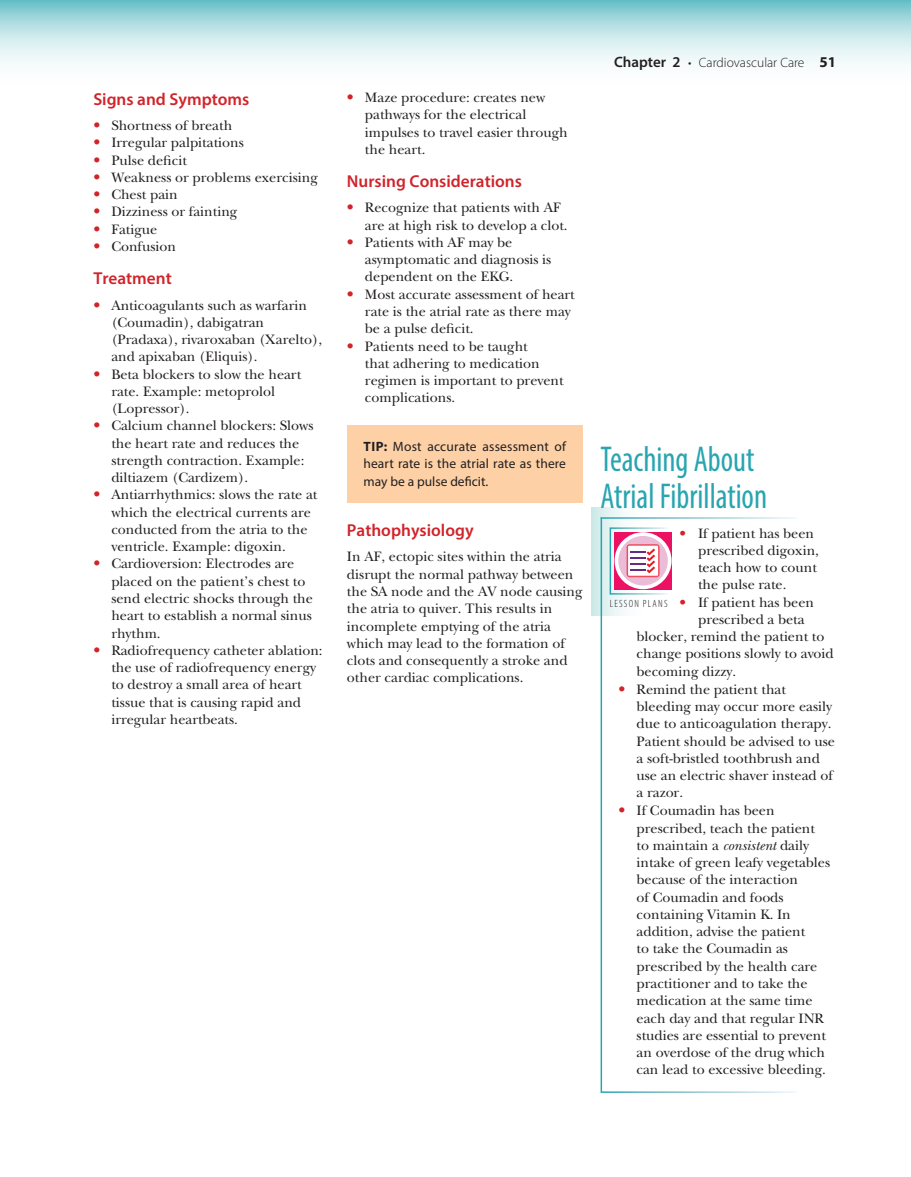
<style>
.page{position:relative;width:911px;height:1177px;background:#fff}
.page>*{position:absolute;margin:0;border:0;box-sizing:border-box;transform-origin:0 0}
.t1{font:condensed 36px/36px "Myriad Pro";color:#28a5b0;scale:.9 1}
.t2{font:600 17.25px "Myriad Pro";color:#d1232a}
.t3{font:14.25px/17.2px "New Baskerville";color:#231f20}
.t4{font:13.5px/17.2px "Myriad Pro";letter-spacing:.005em;color:#231f20;text-align:justify}
.t5{font:300 13.5px "Myriad Pro";color:#231f20}
.t6{font:300 condensed 10.5px "Myriad Pro";letter-spacing:.12em;color:#231f20}
.s1{font-size:15px;color:#d1232a}
.s2{font-weight:700}
.s3{font-weight:600;font-size:15px}
.s4{font-weight:700;font-size:15px}
.s5{color:#d1232a}
.s6{font-style:italic}
</style>
<div class="page">
<svg style="left:0;top:0;width:911px;height:63px"></svg>
<div style="left:347px;top:425px;width:235px;height:77px;background:#fdd0a6"></div>
<svg style="left:591px;top:507px;width:34px;height:108px"></svg>
<svg style="left:600px;top:516px;width:197px;height:577px"></svg>
<svg style="left:0;top:0;width:4px;height:3px"></svg>
<svg style="left:907px;top:0;width:4px;height:3px"></svg>
<p class="t2" style="left:93px;top:88px;width:158px">Signs and Symptoms</p>
<p class="t3" style="left:93px;top:117px;width:140px"><span class="s1">•</span> Shortness of breath</p>
<p class="t3" style="left:93px;top:134px;width:152px"><span class="s1">•</span> Irregular palpitations</p>
<p class="t3" style="left:93px;top:151px;width:95px"><span class="s1">•</span> Pulse deficit</p>
<p class="t3" style="left:93px;top:169px;width:226px"><span class="s1">•</span> Weakness or problems exercising</p>
<p class="t3" style="left:93px;top:186px;width:86px"><span class="s1">•</span> Chest pain</p>
<p class="t3" style="left:93px;top:203px;width:145px"><span class="s1">•</span> Dizziness or fainting</p>
<p class="t3" style="left:93px;top:220px;width:65px"><span class="s1">•</span> Fatigue</p>
<p class="t3" style="left:93px;top:238px;width:84px"><span class="s1">•</span> Confusion</p>
<p class="t2" style="left:93px;top:267px;width:80px">Treatment</p>
<p class="t3" style="left:111px;top:296px;width:212px;text-indent:-18px"><span class="s1">•</span> Anticoagulants such as warfarin (Coumadin), dabigatran (Pradaxa), rivaroxaban (Xarelto), and apixaban (Eliquis).</p>
<p class="t3" style="left:111px;top:365px;width:191px;text-indent:-18px"><span class="s1">•</span> Beta blockers to slow the heart rate. Example: metoprolol (Lopressor).</p>
<p class="t3" style="left:111px;top:417px;width:204px;text-indent:-18px"><span class="s1">•</span> Calcium channel blockers: Slows the heart rate and reduces the strength contraction. Example: diltiazem (Cardizem).</p>
<p class="t3" style="left:111px;top:486px;width:208px;text-indent:-18px"><span class="s1">•</span> Antiarrhythmics: slows the rate at which the electrical currents are conducted from the atria to the ventricle. Example: digoxin.</p>
<p class="t3" style="left:111px;top:555px;width:203px;text-indent:-18px"><span class="s1">•</span> Cardioversion: Electrodes are placed on the patient’s chest to send electric shocks through the heart to establish a normal sinus rhythm.</p>
<p class="t3" style="left:111px;top:641px;width:213px;text-indent:-18px"><span class="s1">•</span> Radiofrequency catheter ablation: the use of radiofrequency energy to destroy a small area of heart tissue that is causing rapid and irregular heartbeats.</p>
<p class="t3" style="left:365px;top:89px;width:204px;text-indent:-18px"><span class="s1">•</span> Maze procedure: creates new pathways for the electrical impulses to travel easier through the heart.</p>
<p class="t2" style="left:347px;top:170px;width:176px">Nursing Considerations</p>
<p class="t3" style="left:365px;top:199px;width:204px;text-indent:-18px"><span class="s1">•</span> Recognize that patients with AF are at high risk to develop a clot.</p>
<p class="t3" style="left:365px;top:234px;width:188px;text-indent:-18px"><span class="s1">•</span> Patients with AF may be asymptomatic and diagnosis is dependent on the EKG.</p>
<p class="t3" style="left:365px;top:285px;width:211px;text-indent:-18px"><span class="s1">•</span> Most accurate assessment of heart rate is the atrial rate as there may be a pulse deficit.</p>
<p class="t3" style="left:365px;top:337px;width:200px;text-indent:-18px"><span class="s1">•</span> Patients need to be taught<br>that adhering to medication regimen is important to prevent complications.</p>
<p class="t4" style="left:363px;top:437px;width:204px"><span class="s2">TIP:</span> Most accurate assessment of heart rate is the atrial rate as there may be a pulse deficit.</p>
<p class="t2" style="left:347px;top:519px;width:128px">Pathophysiology</p>
<p class="t3" style="left:347px;top:548px;width:237px">In AF, ectopic sites within the atria disrupt the normal pathway between the SA node and the AV node causing the atria to quiver. This results in incomplete emptying of the atria which may lead to the formation of clots and consequently a stroke and other cardiac complications.</p>
<p class="t5" style="left:614px;top:55px;width:223px"><span class="s3">Chapter 2</span> • Cardiovascular Care <span class="s4">51</span></p>
<h1 class="t1" style="left:600px;top:441px;width:187px">Teaching About<br>Atrial Fibrillation</h1>
<p class="t3" style="left:698px;top:524px;width:122px;text-indent:-19px"><span class="s5">•</span> If patient has been prescribed digoxin, teach how to count the pulse rate.</p>
<p class="t3" style="left:679px;top:593px;width:136px"><span class="s5">•</span> If patient has been</p>
<p class="t3" style="left:698px;top:610px;width:108px">prescribed a beta</p>
<p class="t3" style="left:636px;top:628px;width:189px">blocker, remind the patient to</p>
<p class="t3" style="left:636px;top:645px;width:199px">change positions slowly to avoid</p>
<p class="t3" style="left:636px;top:662px;width:101px">becoming dizzy.</p>
<p class="t3" style="left:636px;top:680px;width:200px;text-indent:-18px"><span class="s1">•</span> Remind the patient that bleeding may occur more easily due to anticoagulation therapy.<br>Patient should be advised to use a soft-bristled toothbrush and use an electric shaver instead of a razor.</p>
<p class="t3" style="left:636px;top:802px;width:195px;text-indent:-18px"><span class="s1">•</span> If Coumadin has been prescribed, teach the patient to maintain a <span class="s6">consistent</span> daily intake of green leafy vegetables because of the interaction<br>of Coumadin and foods containing Vitamin K. In addition, advise the patient<br>to take the Coumadin as prescribed by the health care practitioner and to take the medication at the same time each day and that regular INR studies are essential to prevent an overdose of the drug which can lead to excessive bleeding.</p>
<p class="t6" style="left:609px;top:597px;width:59px">LESSON PLANS</p>
</div>
